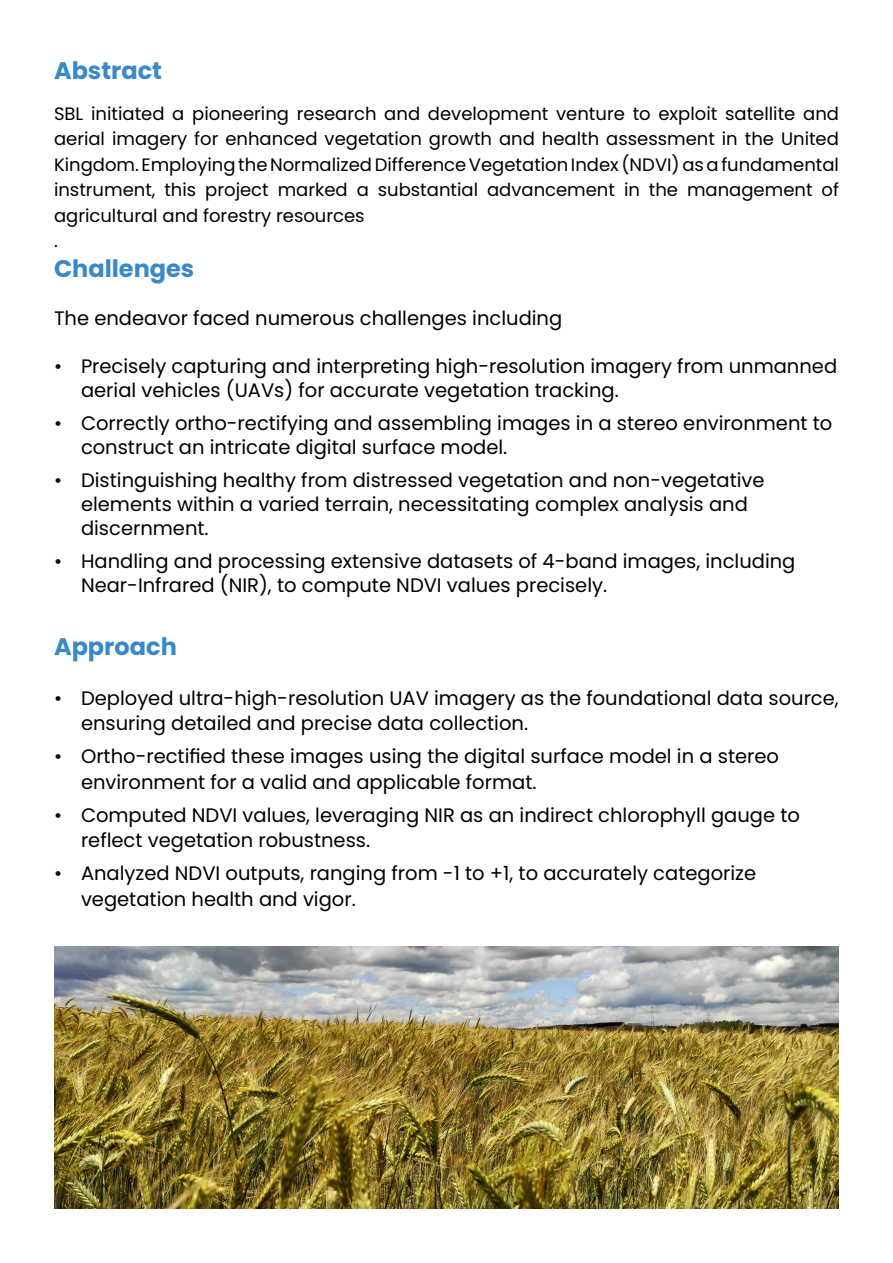
<style>
.page{position:relative;width:893px;height:1263px;background:#fff}
.page>*{position:absolute;margin:0;border:0;box-sizing:border-box;transform-origin:0 0}
.t1{font:700 24px "Poppins";color:#3989c8}
.t2{font:19.5px/24px "Poppins";color:#000}
.t3{font:18px/25.5px "Poppins";color:#000;text-align:justify}
</style>
<div class="page">
<img style="left:54px;top:947px;width:785px;height:262px">
<p class="t1" style="left:54px;top:57px;width:109px">Abstract</p>
<p class="t3" style="left:54px;top:101px;width:786px">SBL initiated a pioneering research and development venture to exploit satellite and aerial imagery for enhanced vegetation growth and health assessment in the United Kingdom. Employing the Normalized Difference Vegetation Index (NDVI) as a fundamental instrument, this project marked a substantial advancement in the management of agricultural and forestry resources</p>
<p class="t3" style="left:54px;top:228px;width:5px">.</p>
<p class="t1" style="left:54px;top:255px;width:142px">Challenges</p>
<p class="t2" style="left:54px;top:306px;width:510px">The endeavor faced numerous challenges including</p>
<p class="t2" style="left:81px;top:354px;width:758px;text-indent:-27px">• Precisely capturing and interpreting high-resolution imagery from unmanned aerial vehicles (UAVs) for accurate vegetation tracking.</p>
<p class="t2" style="left:81px;top:411px;width:753px;text-indent:-27px">• Correctly ortho-rectifying and assembling images in a stereo environment to construct an intricate digital surface model.</p>
<p class="t2" style="left:81px;top:468px;width:685px;text-indent:-27px">• Distinguishing healthy from distressed vegetation and non-vegetative elements within a varied terrain, necessitating complex analysis and discernment.</p>
<p class="t2" style="left:81px;top:549px;width:716px;text-indent:-27px">• Handling and processing extensive datasets of 4-band images, including<br>Near-Infrared (NIR), to compute NDVI values precisely.</p>
<p class="t1" style="left:54px;top:633px;width:124px">Approach</p>
<p class="t2" style="left:81px;top:685px;width:759px;line-height:25.5px;text-indent:-27px">• Deployed ultra-high-resolution UAV imagery as the foundational data source, ensuring detailed and precise data collection.</p>
<p class="t2" style="left:81px;top:744px;width:700px;line-height:25.5px;text-indent:-27px">• Ortho-rectified these images using the digital surface model in a stereo environment for a valid and applicable format.</p>
<p class="t2" style="left:81px;top:802px;width:720px;line-height:25.5px;text-indent:-27px">• Computed NDVI values, leveraging NIR as an indirect chlorophyll gauge to reflect vegetation robustness.</p>
<p class="t2" style="left:81px;top:861px;width:677px;line-height:25.5px;text-indent:-27px">• Analyzed NDVI outputs, ranging from -1 to +1, to accurately categorize vegetation health and vigor.</p>
</div>
